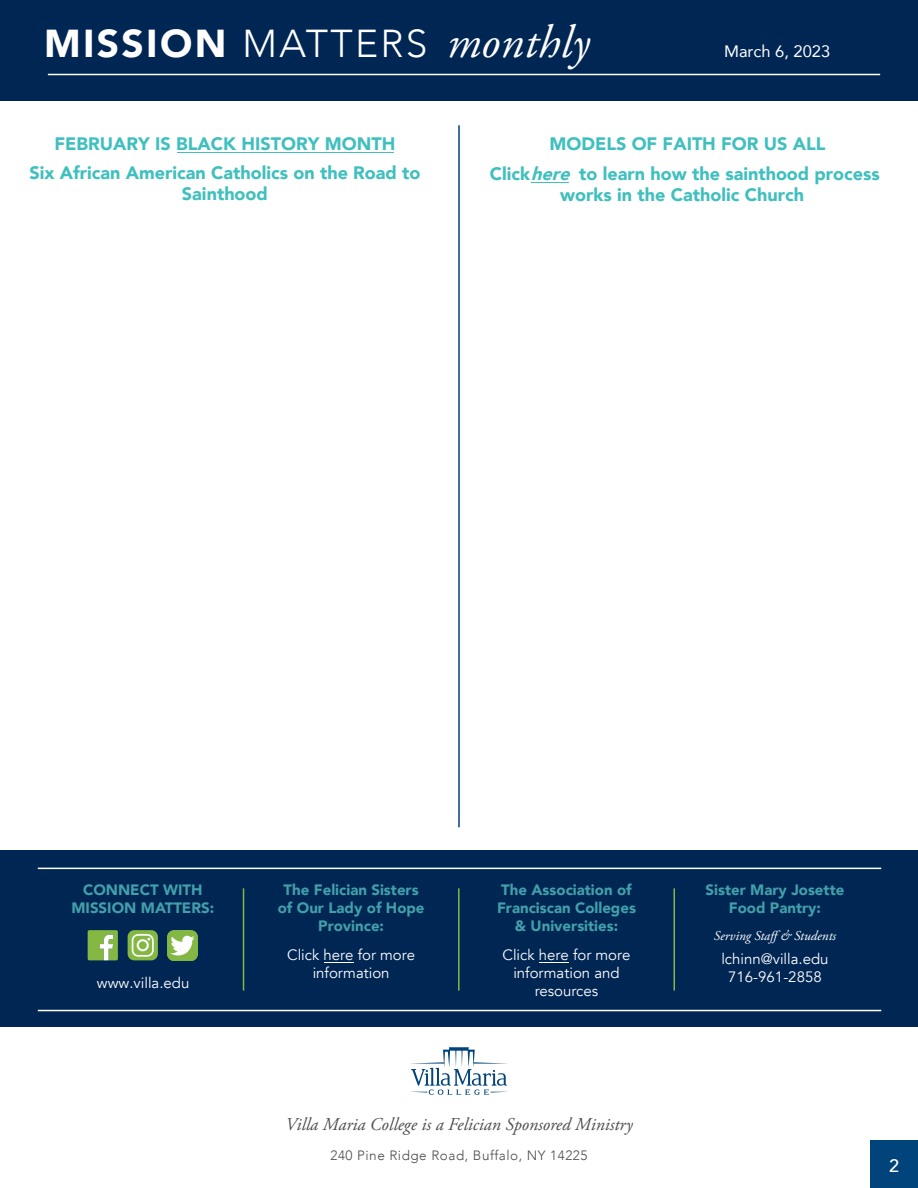
<style>
.page{position:relative;width:918px;height:1188px;background:#fff}
.page>*{position:absolute;margin:0;border:0;box-sizing:border-box;transform-origin:0 0}
.t1{font:900 38.85px "Avenir";letter-spacing:.06em;color:#fff}
.t2{font:900 18px/29.1px "Avenir";color:#40bfbf;text-align:center}
.t3{font:italic 18px "Adobe Garamond Pro";color:#4b4c4d}
.t4{font:500 18px "Avenir";color:#fff}
.t5{font:16.5px "Avenir";color:#fff}
.t6{font:900 15px/18px "Avenir";color:#43a0aa;text-align:center}
.t7{font:15px/18px "Avenir";color:#fff;text-align:center}
.t8{font:300 13.5px "Avenir";letter-spacing:.04em;color:#4b4c4d}
.t9{font:italic 13.5px "Adobe Garamond Pro";color:#fff}
.s1{font-weight:300}
.s2{font-family:"Adobe Garamond Pro";font-weight:400;font-style:italic;font-size:46.5px}
.s3{font-style:italic}
</style>
<div class="page">
<div style="left:0;top:0;width:918px;height:100px;background:#002654"></div>
<hr style="left:458px;top:125px;width:2px;height:702px;background:#00447b">
<hr style="left:177px;top:152px;width:217px;height:1px;background:#40bfbf">
<hr style="left:531px;top:182px;width:38px;height:1px;background:#40bfbf">
<div style="left:0;top:851px;width:918px;height:7px;background:#002654"></div>
<div style="left:0;top:858px;width:918px;height:161px;background:#002654"></div>
<div style="left:0;top:1019px;width:918px;height:7px;background:#002654"></div>
<hr style="left:243px;top:888px;width:1px;height:103px;background:#83b843">
<hr style="left:458px;top:888px;width:2px;height:103px;background:#83b843">
<hr style="left:674px;top:888px;width:1px;height:103px;background:#83b843">
<div style="left:870px;top:1140px;width:48px;height:48px;background:#00447b"></div>
<hr style="left:48px;top:74px;width:832px;height:1px;background:#fff">
<hr style="left:324px;top:962px;width:30px;height:1px;background:#fff">
<hr style="left:539px;top:962px;width:30px;height:1px;background:#fff">
<hr style="left:38px;top:868px;width:843px;height:1px;background:#fff">
<hr style="left:38px;top:1010px;width:843px;height:1px;background:#fff">
<svg style="left:88px;top:930px;width:30px;height:30px"></svg>
<div style="left:128px;top:930px;width:30px;height:30px;background:#83b843;border-radius:7px"></div>
<svg style="left:132px;top:934px;width:22px;height:23px"></svg>
<img style="left:168px;top:930px;width:30px;height:30px">
<svg style="left:410px;top:1047px;width:98px;height:48px"></svg>
<h1 class="t1" style="left:44px;top:10px;width:547px">MISSION <span class="s1">MATTERS</span> <span class="s2">monthly</span></h1>
<p class="t5" style="left:724px;top:38px;width:108px">March 6, 2023</p>
<p class="t2" style="left:29px;top:128px;width:393px">FEBRUARY IS BLACK HISTORY MONTH<br>Six African American Catholics on the Road to</p>
<p class="t2" style="left:182px;top:179px;width:87px">Sainthood</p>
<p class="t2" style="left:490px;top:129px;width:392px">MODELS OF FAITH FOR US ALL<br>Click <span class="s3">here</span>to learn how the sainthood process</p>
<p class="t2" style="left:560px;top:180px;width:245px">works in the Catholic Church</p>
<p class="t6" style="left:71px;top:880px;width:144px">CONNECT WITH<br>MISSION MATTERS:</p>
<p class="t6" style="left:278px;top:880px;width:148px">The Felician Sisters of Our Lady of Hope<br>Province:</p>
<p class="t7" style="left:287px;top:946px;width:130px">Click here for more information</p>
<p class="t7" style="left:97px;top:974px;width:94px">www.villa.edu</p>
<p class="t6" style="left:497px;top:880px;width:140px">The Association of<br>Franciscan Colleges &amp; Universities:</p>
<p class="t7" style="left:502px;top:946px;width:130px">Click here for more information and resources</p>
<p class="t3" style="left:285px;top:1114px;width:349px">Villa Maria College is a Felician Sponsored Ministry</p>
<p class="t8" style="left:330px;top:1147px;width:259px">240 Pine Ridge Road, Buffalo, NY 14225</p>
<p class="t6" style="left:706px;top:880px;width:140px">Sister Mary Josette<br>Food Pantry:</p>
<p class="t9" style="left:714px;top:928px;width:124px">Serving Staff&amp; Students</p>
<p class="t7" style="left:721px;top:950px;width:109px">lchinn@villa.edu<br>716-961-2858</p>
<p class="t4" style="left:889px;top:1150px;width:12px">2</p>
</div>
